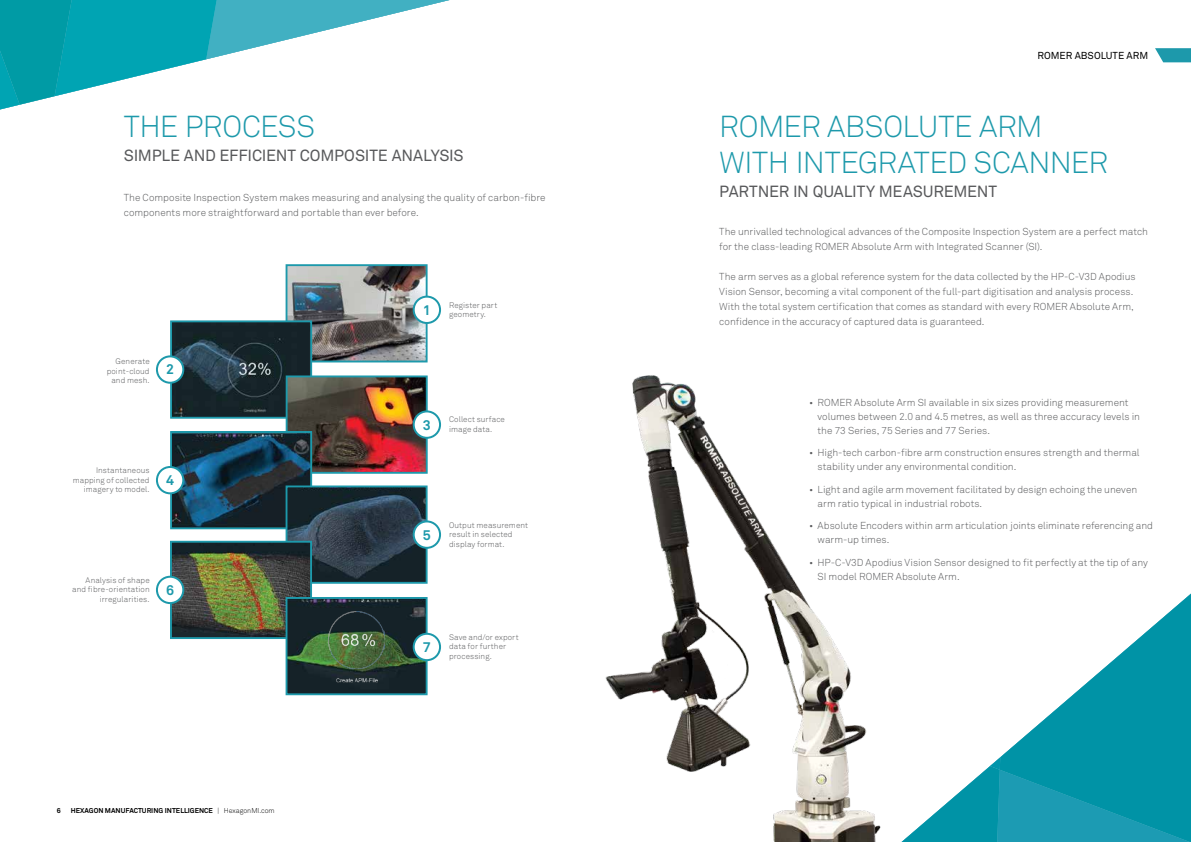
<style>
.page{position:relative;width:1191px;height:842px;background:#fff}
.page>*{position:absolute;margin:0;border:0;box-sizing:border-box;transform-origin:0 0}
.t1{font:30px/36px "Akkurat Light Pro";letter-spacing:-.01em;color:#1d99ab}
.t2{font:16px "Akkurat Pro";letter-spacing:-.015em;color:#58595b}
.t3{font:700 14px "Akkurat Pro";color:#1d99ab}
.t4{font:10px/14px "Akkurat Light Pro";color:#58595b}
.t5{font:10px "Akkurat Pro";color:#000}
.t6{font:8px/9.6px "Akkurat Light Pro";letter-spacing:.01em;color:#58595b}
.t7{font:700 7px "Akkurat Pro";color:#000}
.s1{font-family:"Akkurat Light Pro";font-weight:400}
</style>
<div class="page">
<svg style="left:246px;top:362px;width:113px;height:179px"></svg>
<img style="left:288px;top:267px;width:136px;height:92px">
<div style="left:285px;top:264px;width:142px;height:98px;border:2px solid #1d99ab"></div>
<img style="left:173px;top:323px;width:136px;height:93px">
<div style="left:170px;top:320px;width:142px;height:99px;border:2px solid #1d99ab"></div>
<img style="left:289px;top:378px;width:136px;height:93px">
<div style="left:286px;top:375px;width:142px;height:99px;border:2px solid #1d99ab"></div>
<img style="left:173px;top:434px;width:136px;height:92px">
<div style="left:170px;top:431px;width:142px;height:98px;border:2px solid #1d99ab"></div>
<img style="left:288px;top:488px;width:136px;height:93px">
<div style="left:285px;top:485px;width:142px;height:99px;border:2px solid #1d99ab"></div>
<img style="left:173px;top:544px;width:136px;height:92px">
<div style="left:170px;top:541px;width:142px;height:98px;border:2px solid #1d99ab"></div>
<img style="left:288px;top:600px;width:136px;height:92px">
<div style="left:285px;top:597px;width:142px;height:98px;border:2px solid #1d99ab"></div>
<div style="left:157px;top:356px;width:26px;height:27px;background:#fff;border-radius:50%"></div>
<div style="left:156px;top:355px;width:28px;height:29px;border:2px solid #1d99ab;border-radius:50%"></div>
<div style="left:157px;top:467px;width:26px;height:26px;background:#fff;border-radius:50%"></div>
<div style="left:156px;top:466px;width:28px;height:28px;border:2px solid #1d99ab;border-radius:50%"></div>
<div style="left:157px;top:577px;width:26px;height:26px;background:#fff;border-radius:50%"></div>
<div style="left:156px;top:576px;width:28px;height:28px;border:2px solid #1d99ab;border-radius:50%"></div>
<div style="left:414px;top:634px;width:26px;height:26px;background:#fff;border-radius:50%"></div>
<div style="left:413px;top:633px;width:28px;height:28px;border:2px solid #1d99ab;border-radius:50%"></div>
<div style="left:414px;top:521px;width:26px;height:27px;background:#fff;border-radius:50%"></div>
<div style="left:413px;top:520px;width:28px;height:29px;border:2px solid #1d99ab;border-radius:50%"></div>
<div style="left:414px;top:411px;width:26px;height:27px;background:#fff;border-radius:50%"></div>
<div style="left:413px;top:410px;width:28px;height:29px;border:2px solid #1d99ab;border-radius:50%"></div>
<div style="left:414px;top:297px;width:26px;height:26px;background:#fff;border-radius:50%"></div>
<div style="left:413px;top:296px;width:28px;height:28px;border:2px solid #1d99ab;border-radius:50%"></div>
<img style="left:328px;top:611px;width:57px;height:57px">
<img style="left:330px;top:613px;width:56px;height:57px">
<img style="left:328px;top:674px;width:54px;height:15px">
<svg style="left:1155px;top:48px;width:36px;height:14px"></svg>
<img style="left:605px;top:375px;width:276px;height:467px">
<svg style="left:901px;top:758px;width:98px;height:84px"></svg>
<svg style="left:999px;top:594px;width:192px;height:248px;fill:#0093a6"></svg>
<svg style="left:0;top:0;width:449px;height:109px"></svg>
<h1 class="t1" style="left:124px;top:109px;width:193px">THE PROCESS</h1>
<h2 class="t2" style="left:124px;top:146px;width:341px">SIMPLE AND EFFICIENT COMPOSITE ANALYSIS</h2>
<p class="t4" style="left:124px;top:190px;width:423px;line-height:15px">The Composite Inspection System makes measuring and analysing the quality of carbon-fibre components more straightforward and portable than ever before.</p>
<p class="t6" style="left:107px;top:356px;width:44px;text-align:right">Generate point-cloud and mesh.</p>
<h3 class="t3" style="left:166px;top:361px;width:9px">2</h3>
<p class="t6" style="left:73px;top:466px;width:78px;text-align:right">Instantaneous mapping of collected imagery to model.</p>
<h3 class="t3" style="left:166px;top:471px;width:9px">4</h3>
<p class="t6" style="left:72px;top:575px;width:79px;text-align:right">Analysis of shape and fibre-orientation irregularities.</p>
<h3 class="t3" style="left:166px;top:581px;width:9px">6</h3>
<p class="t7" style="left:57px;top:806px;width:5px">6</p>
<p class="t7" style="left:71px;top:806px;width:205px">HEXAGON MANUFACTURING INTELLIGENCE <span class="s1">| HexagonMI.com</span></p>
<h3 class="t3" style="left:423px;top:301px;width:9px">1</h3>
<p class="t6" style="left:449px;top:300px;width:50px">Register part geometry.</p>
<h3 class="t3" style="left:423px;top:416px;width:9px">3</h3>
<p class="t6" style="left:449px;top:415px;width:57px">Collect surface image data.</p>
<h3 class="t3" style="left:423px;top:526px;width:9px">5</h3>
<p class="t6" style="left:449px;top:520px;width:81px">Output measurement result in selected display format.</p>
<h3 class="t3" style="left:423px;top:638px;width:9px">7</h3>
<p class="t6" style="left:449px;top:632px;width:71px">Save and/or export data for further processing.</p>
<p class="t5" style="left:1037px;top:50px;width:112px">ROMER ABSOLUTE ARM</p>
<h1 class="t1" style="left:719px;top:109px;width:390px">ROMER ABSOLUTE ARM<br>WITH INTEGRATED SCANNER</h1>
<h2 class="t2" style="left:719px;top:182px;width:279px">PARTNER IN QUALITY MEASUREMENT</h2>
<p class="t4" style="left:719px;top:225px;width:430px;line-height:15px">The unrivalled technological advances of the Composite Inspection System are a perfect match for the class-leading ROMER Absolute Arm with Integrated Scanner (SI).</p>
<p class="t4" style="left:719px;top:270px;width:418px;line-height:15px">The arm serves as a global reference system for the data collected by the HP-C-V3D Apodius Vision Sensor, becoming a vital component of the full-part digitisation and analysis process.<br>With the total system certification that comes as standard with every ROMER Absolute Arm, confidence in the accuracy of captured data is guaranteed.</p>
<p class="t4" style="left:817px;top:395px;width:324px;text-indent:-8px">• ROMER Absolute Arm SI available in six sizes providing measurement volumes between 2.0 and 4.5 metres, as well as three accuracy levels in the 73 Series, 75 Series and 77 Series.</p>
<p class="t4" style="left:817px;top:446px;width:323px;text-indent:-8px">• High-tech carbon-fibre arm construction ensures strength and thermal stability under any environmental condition.</p>
<p class="t4" style="left:817px;top:482px;width:321px;text-indent:-8px">• Light and agile arm movement facilitated by design echoing the uneven arm ratio typical in industrial robots.</p>
<p class="t4" style="left:817px;top:519px;width:337px;text-indent:-8px">• Absolute Encoders within arm articulation joints eliminate referencing and warm-up times.</p>
<p class="t4" style="left:817px;top:555px;width:332px;text-indent:-8px">• HP-C-V3D Apodius Vision Sensor designed to fit perfectly at the tip of any<br>SI model ROMER Absolute Arm.</p>
</div>
